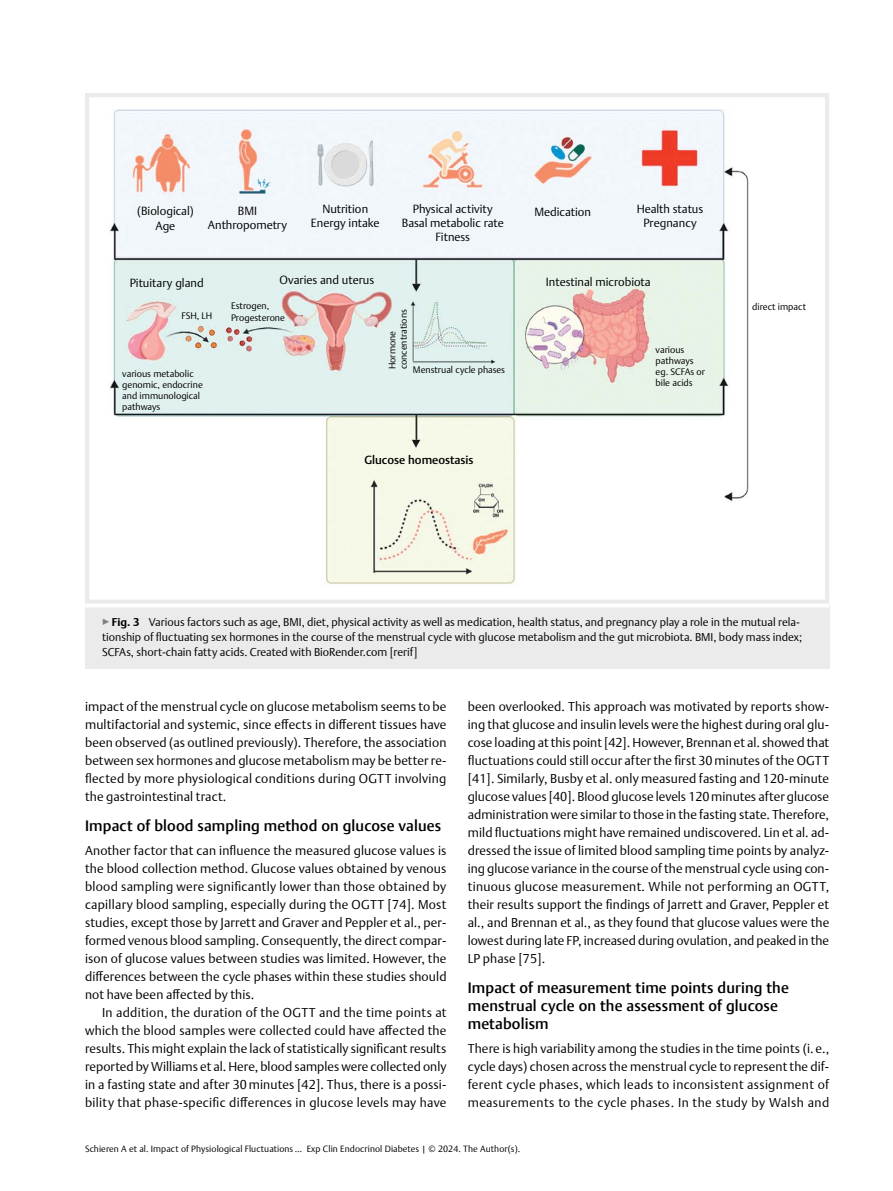
<style>
.page{position:relative;width:893px;height:1191px;background:#fff}
.page>*{position:absolute;margin:0;border:0;box-sizing:border-box;transform-origin:0 0}
.t1{font:500 15px/18px "Thieme Argo 2011";letter-spacing:.01em;color:#000}
.t2{font:300 12.75px/18px "Thieme Argo 2011";letter-spacing:.01em;color:#000;text-align:justify}
.t3{font:300 11.7px/14.1px "Thieme Argo 2011";color:#000;text-align:center}
.t4{font:500 11.7px "Thieme Argo 2011";color:#000}
.t5{font:300 11.25px/15px "Thieme Argo 2011";color:#000}
.t6{font:300 9.3px/11.2px "Thieme Argo 2011";color:#000}
.t7{font:300 9px "Thieme Argo 2011";letter-spacing:.01em;color:#000}
.s1{color:#808285}
.s2{font-weight:700}
</style>
<div class="page">
<svg style="left:85px;top:93px;width:744px;height:510px"></svg>
<div style="left:85px;top:604px;width:744px;height:64px;background:#ebebec"></div>
<svg style="left:85px;top:603px;width:744px;height:4px;fill:#fff"></svg>
<p class="t3" style="left:137px;top:204px;width:58px">(Biological)<br>Age</p>
<p class="t3" style="left:208px;top:203px;width:81px">BMI<br>Anthropometry</p>
<p class="t3" style="left:311px;top:201px;width:70px">Nutrition<br>Energy intake</p>
<p class="t3" style="left:402px;top:201px;width:104px">Physical activity<br>Basal metabolic rate<br>Fitness</p>
<p class="t3" style="left:534px;top:205px;width:58px">Medication</p>
<p class="t3" style="left:637px;top:202px;width:68px">Health status<br>Pregnancy</p>
<p class="t3" style="left:130px;top:275px;width:76px">Pituitary gland</p>
<p class="t3" style="left:280px;top:272px;width:96px">Ovaries and uterus</p>
<p class="t3" style="left:546px;top:275px;width:106px">Intestinal microbiota</p>
<p class="t6" style="left:231px;top:300px;width:55px">Estrogen,<br>Progesterone</p>
<p class="t6" style="left:181px;top:310px;width:32px">FSH, LH</p>
<p class="t6" style="left:386px;top:369px;width:61px;rotate:-90deg">Hormone concentrations</p>
<p class="t6" style="left:413px;top:364px;width:94px">Menstrual cycle phases</p>
<p class="t6" style="left:122px;top:367px;width:82px">various metabolic genomic, endocrine and immunological pathways</p>
<p class="t4" style="left:364px;top:452px;width:111px">Glucose homeostasis</p>
<p class="t6" style="left:656px;top:343px;width:51px">various pathways eg. SCFAs or bile acids</p>
<p class="t6" style="left:752px;top:300px;width:55px">direct impact</p>
<p class="t5" style="left:102px;top:614px;width:702px"><span class="s1">▶</span><span class="s2">Fig. 3</span> Various factors such as age, BMI, diet, physical activity as well as medication, health status, and pregnancy play a role in the mutual rela&shy;tionship of fluctuating sex hormones in the course of the menstrual cycle with glucose metabolism and the gut microbiota. BMI, body mass index;<br>SCFAs, short-chain fatty acids. Created with BioRender.com [rerif]</p>
<p class="t2" style="left:85px;top:697px;width:363px">impact of the menstrual cycle on glucose metabolism seems to be multifactorial and systemic, since effects in different tissues have been observed (as outlined previously). Therefore, the association between sex hormones and glucose metabolism may be better re&shy;flected by more physiological conditions during OGTT involving the gastrointestinal tract.</p>
<p class="t1" style="left:85px;top:816px;width:358px">Impact of blood sampling method on glucose values</p>
<p class="t2" style="left:85px;top:841px;width:363px">Another factor that can influence the measured glucose values is the blood collection method. Glucose values obtained by venous blood sampling were significantly lower than those obtained by capillary blood sampling, especially during the OGTT [74]. Most studies, except those by Jarrett and Graver and Peppler et al., per&shy;formed venous blood sampling. Consequently, the direct compar&shy;ison of glucose values between studies was limited. However, the differences between the cycle phases within these studies should not have been affected by this.</p>
<p class="t2" style="left:85px;top:1003px;width:363px;text-indent:17px">In addition, the duration of the OGTT and the time points at which the blood samples were collected could have affected the results. This might explain the lack of statistically significant results reported by Williams et al. Here, blood samples were collected only in a fasting state and after 30minutes [42]. Thus, there is a possi&shy;bility that phase-specific differences in glucose levels may have</p>
<p class="t2" style="left:468px;top:697px;width:363px">been overlooked. This approach was motivated by reports show&shy;ing that glucose and insulin levels were the highest during oral glu&shy;cose loading at this point [42]. However, Brennan et al. showed that fluctuations could still occur after the first 30 minutes of the OGTT [41]. Similarly, Busby et al. only measured fasting and 120-minute glucose values [40]. Blood glucose levels 120minutes after glucose administration were similar to those in the fasting state. Therefore, mild fluctuations might have remained undiscovered. Lin et al. ad&shy;dressed the issue of limited blood sampling time points by analyz&shy;ing glucose variance in the course of the menstrual cycle using con&shy;tinuous glucose measurement. While not performing an OGTT, their results support the findings of Jarrett and Graver, Peppler et al., and Brennan et al., as they found that glucose values were the lowest during late FP, increased during ovulation, and peaked in the LP phase [75].</p>
<p class="t1" style="left:468px;top:978px;width:323px">Impact of measurement time points during the menstrual cycle on the assessment of glucose metabolism</p>
<p class="t2" style="left:468px;top:1039px;width:363px">There is high variability among the studies in the time points (i. e., cycle days) chosen across the menstrual cycle to represent the dif&shy;ferent cycle phases, which leads to inconsistent assignment of measurements to the cycle phases. In the study by Walsh and</p>
<p class="t7" style="left:85px;top:1143px;width:437px">Schieren A et al. Impact of Physiological Fluctuations … Exp Clin Endocrinol Diabetes | © 2024. The Author(s).</p>
</div>
